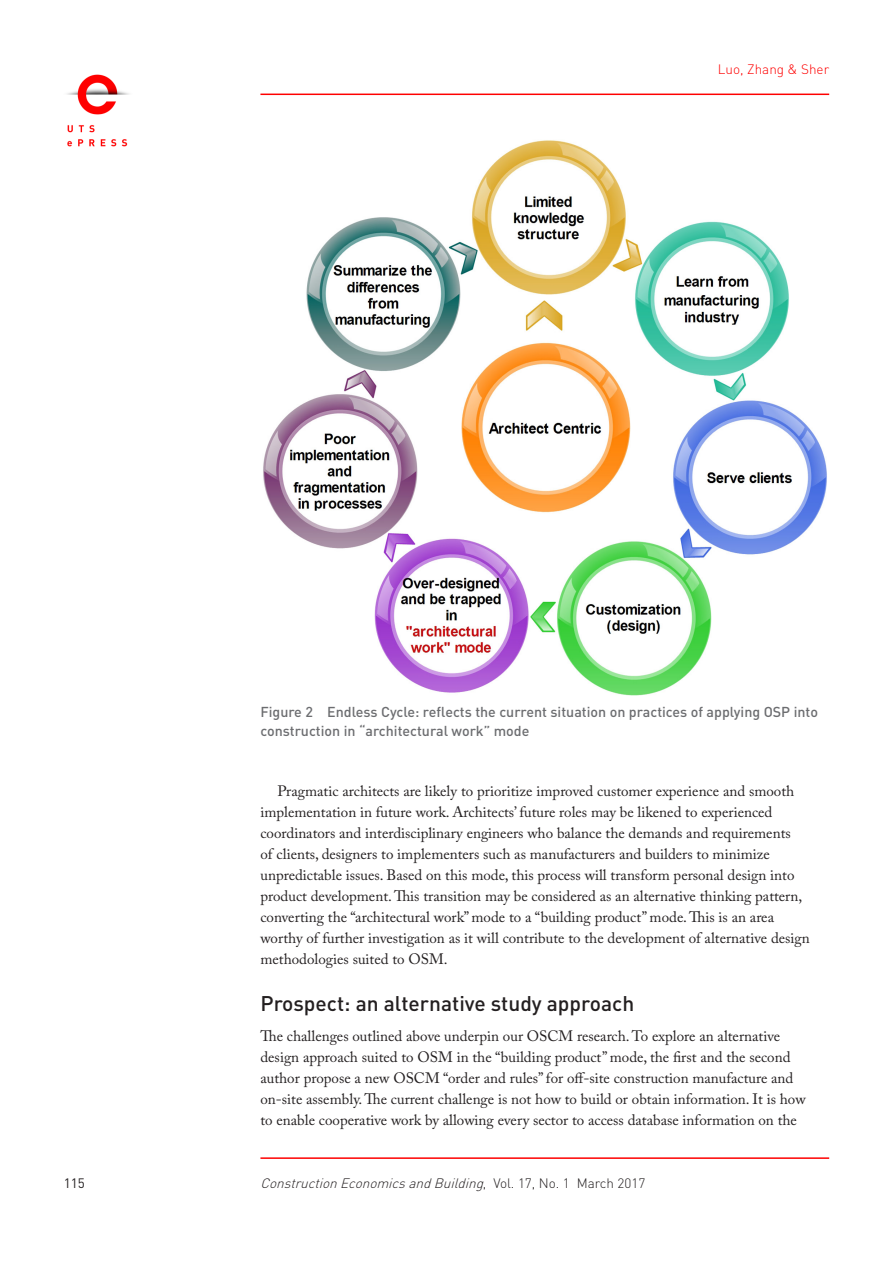
<style>
.page{position:relative;width:893px;height:1263px;background:#fff}
.page>*{position:absolute;margin:0;border:0;box-sizing:border-box;transform-origin:0 0}
.A_head{font:500 21px "DIN Pro";color:#231f20}
.body_copy_-_indent{font:15px/21px "Adobe Caslon Pro";color:#231f20}
.Body_copy_-_1st_para{font:15px/21px "Adobe Caslon Pro";color:#231f20}
.t1{font:500 14.25px/19.5px "DIN";color:#6c6d70}
.t2{font:italic 300 13.5px "DIN Pro";color:#231f20}
.t3{font:300 13.5px "DIN Pro";color:#fe0000}
.t4{font:13.5px "DIN Pro";color:#231f20}
.s1{font-style:normal}
</style>
<div class="page">
<hr style="left:260px;top:1157px;width:569px;height:2px;background:#fe0000">
<img style="left:263px;top:140px;width:564px;height:556px">
<img style="left:67px;top:74px;width:62px;height:73px">
<hr style="left:260px;top:94px;width:569px;height:1px;background:#fe0000">
<p class="t3" style="left:718px;top:60px;width:113px">Luo, Zhang &amp; Sher</p>
<p class="t1" style="left:260px;top:701px;width:559px">Figure 2 Endless Cycle: reflects the current situation on practices of applying OSP into construction in “architectural work” mode</p>
<p class="body_copy_-_indent" style="left:260px;top:780px;width:551px;text-indent:17px">Pragmatic architects are likely to prioritize improved customer experience and smooth implementation in future work. Architects’ future roles may be likened to experienced coordinators and interdisciplinary engineers who balance the demands and requirements<br>of clients, designers to implementers such as manufacturers and builders to minimize unpredictable issues. Based on this mode, this process will transform personal design into product development. This transition may be considered as an alternative thinking pattern, converting the “architectural work” mode to a “building product” mode. This is an area worthy of further investigation as it will contribute to the development of alternative design methodologies suited to OSM.</p>
<p class="A_head" style="left:260px;top:989px;width:375px">Prospect: an alternative study approach</p>
<p class="Body_copy_-_1st_para" style="left:260px;top:1025px;width:547px">The challenges outlined above underpin our OSCM research. To explore an alternative design approach suited to OSM in the “building product” mode, the first and the second author propose a new OSCM “order and rules” for off-site construction manufacture and on-site assembly. The current challenge is not how to build or obtain information. It is how to enable cooperative work by allowing every sector to access database information on the</p>
<p class="t4" style="left:64px;top:1174px;width:23px">115</p>
<p class="t2" style="left:260px;top:1174px;width:386px">ConstructionEconomicsandBuilding<span class="s1">, Vo l . 1 7 , N o . 1 M a rc h 2 0 1 7</span></p>
</div>
